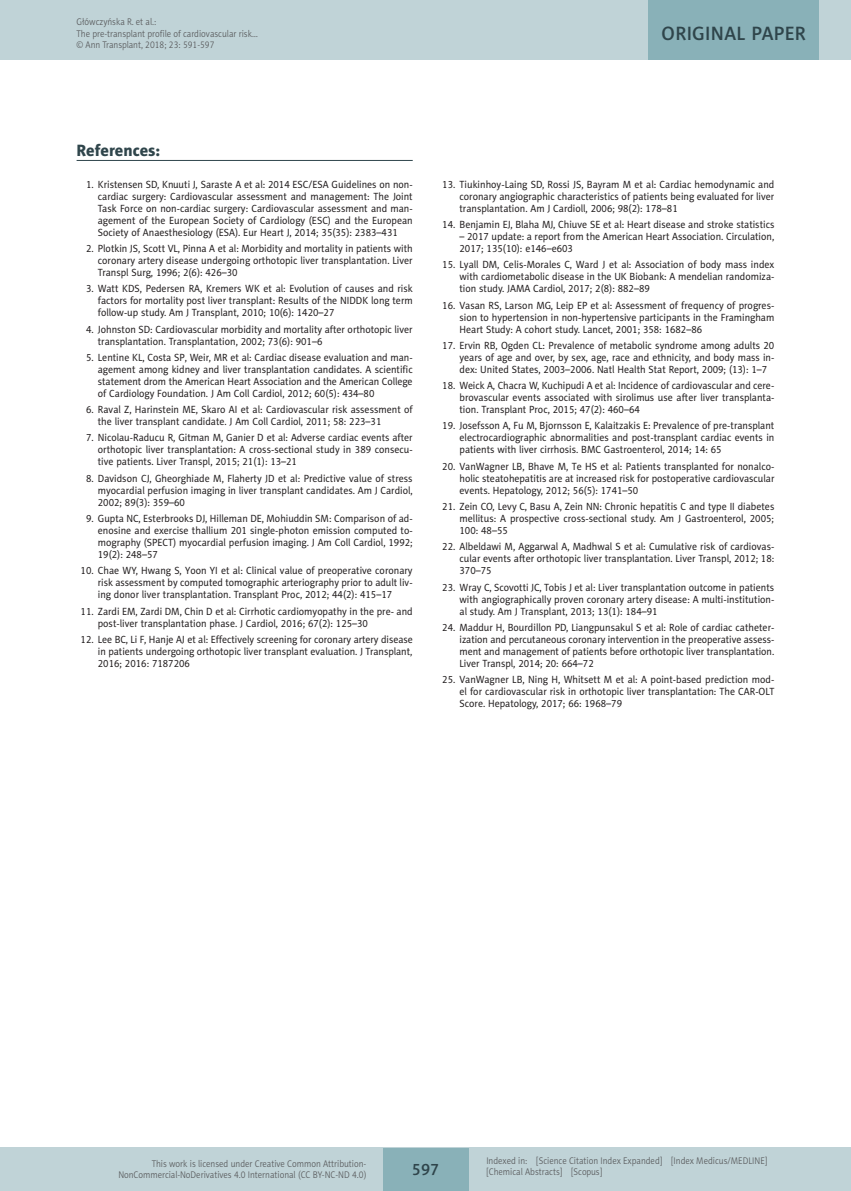
<style>
.page{position:relative;width:851px;height:1191px;background:#fff}
.page>*{position:absolute;margin:0;border:0;box-sizing:border-box;transform-origin:0 0}
.t1{font:19.5px "Naomi Sans EFN Medium";letter-spacing:.015em;color:#2f454b}
.AT_Referencje_Tytul{font:16.5px "Naomi Sans EFN Heavy";color:#2f454b}
.t2{font:16.5px "Naomi Sans EFN Medium";color:#2f454b}
.AT_Referencje_punkt{font:10.5px/12px "Naomi Sans EFN";color:#231f20;text-align:justify;scale:.95 1}
.AT_Referencje_punkt-2{font:10.5px/12px "Naomi Sans EFN";color:#231f20;text-align:justify;scale:.94 1}
.t3{font:9.75px/11.2px "Naomi Sans EFN Light";color:#57585a;scale:.9 1}
</style>
<div class="page">
<hr style="left:77px;top:160px;width:335px;height:1px;background:#2f454b">
<div style="left:0;top:1148px;width:850px;height:43px;background:#c0d3d7"></div>
<div style="left:383px;top:1147px;width:85px;height:43px;background:#89b1b8"></div>
<div style="left:0;top:0;width:850px;height:60px;background:#c0d3d7"></div>
<div style="left:648px;top:0;width:171px;height:60px;background:#89b1b8"></div>
<p class="t3" style="left:77px;top:16px;width:203px">Główczyńska R. et al.:<br>The pre-transplant profile of cardiovascular risk… © Ann Transplant, 2018; 23: 591-597</p>
<h1 class="t1" style="left:661px;top:22px;width:146px">ORIGINAL PAPER</h1>
<p class="AT_Referencje_Tytul" style="left:77px;top:140px;width:85px">References:</p>
<p class="AT_Referencje_punkt" style="left:98px;top:178px;width:333px;text-indent:-12px">1. Kristensen SD, Knuuti J, Saraste A et al: 2014 ESC/ESA Guidelines on non&shy;cardiac surgery: Cardiovascular assessment and management: The Joint Task Force on non-cardiac surgery: Cardiovascular assessment and man&shy;agement of the European Society of Cardiology (ESC) and the European Society of Anaesthesiology (ESA). Eur Heart J, 2014; 35(35): 2383–431</p>
<p class="AT_Referencje_punkt" style="left:98px;top:243px;width:333px;text-indent:-12px">2. Plotkin JS, Scott VL, Pinna A et al: Morbidity and mortality in patients with coronary artery disease undergoing orthotopic liver transplantation. Liver Transpl Surg, 1996; 2(6): 426–30</p>
<p class="AT_Referencje_punkt" style="left:98px;top:283px;width:333px;text-indent:-12px">3. Watt KDS, Pedersen RA, Kremers WK et al: Evolution of causes and risk factors for mortality post liver transplant: Results of the NIDDK long term follow-up study. Am J Transplant, 2010; 10(6): 1420–27</p>
<p class="AT_Referencje_punkt" style="left:98px;top:323px;width:333px;text-indent:-12px">4. Johnston SD: Cardiovascular morbidity and mortality after orthotopic liver transplantation. Transplantation, 2002; 73(6): 901–6</p>
<p class="AT_Referencje_punkt" style="left:98px;top:351px;width:333px;text-indent:-12px">5. Lentine KL, Costa SP, Weir, MR et al: Cardiac disease evaluation and man&shy;agement among kidney and liver transplantation candidates. A scientific statement drom the American Heart Association and the American College of Cardiology Foundation. J Am Coll Cardiol, 2012; 60(5): 434–80</p>
<p class="AT_Referencje_punkt" style="left:98px;top:404px;width:333px;text-indent:-12px">6. Raval Z, Harinstein ME, Skaro AI et al: Cardiovascular risk assessment of the liver transplant candidate. J Am Coll Cardiol, 2011; 58: 223–31</p>
<p class="AT_Referencje_punkt" style="left:98px;top:432px;width:333px;text-indent:-12px">7. Nicolau-Raducu R, Gitman M, Ganier D et al: Adverse cardiac events after orthotopic liver transplantation: A cross-sectional study in 389 consecu&shy;tive patients. Liver Transpl, 2015; 21(1): 13–21</p>
<p class="AT_Referencje_punkt" style="left:98px;top:472px;width:333px;text-indent:-12px">8. Davidson CJ, Gheorghiade M, Flaherty JD et al: Predictive value of stress myocardial perfusion imaging in liver transplant candidates. Am J Cardiol, 2002; 89(3): 359–60</p>
<p class="AT_Referencje_punkt" style="left:98px;top:512px;width:333px;text-indent:-12px">9. Gupta NC, Esterbrooks DJ, Hilleman DE, Mohiuddin SM: Comparison of ad&shy;enosine and exercise thallium 201 single-photon emission computed to&shy;mography (SPECT) myocardial perfusion imaging. J Am Coll Cardiol, 1992; 19(2): 248–57</p>
<p class="AT_Referencje_punkt" style="left:98px;top:565px;width:333px;text-indent:-17px">10. Chae WY, Hwang S, Yoon YI et al: Clinical value of preoperative coronary risk assessment by computed tomographic arteriography prior to adult liv&shy;ing donor liver transplantation. Transplant Proc, 2012; 44(2): 415–17</p>
<p class="AT_Referencje_punkt" style="left:98px;top:605px;width:333px;text-indent:-17px">11. Zardi EM, Zardi DM, Chin D et al: Cirrhotic cardiomyopathy in the pre- and post-liver transplantation phase. J Cardiol, 2016; 67(2): 125–30</p>
<p class="AT_Referencje_punkt-2" style="left:98px;top:633px;width:336px;text-indent:-17px">12. Lee BC, Li F, Hanje AJ et al: Effectively screening for coronary artery disease in patients undergoing orthotopic liver transplant evaluation. J Transplant, 2016; 2016: 7187206</p>
<p class="AT_Referencje_punkt" style="left:459px;top:178px;width:333px;text-indent:-17px">13. Tiukinhoy-Laing SD, Rossi JS, Bayram M et al: Cardiac hemodynamic and coronary angiographic characteristics of patients being evaluated for liver transplantation. Am J Cardioll, 2006; 98(2): 178–81</p>
<p class="AT_Referencje_punkt" style="left:442px;top:219px;width:351px">14. Benjamin EJ, Blaha MJ, Chiuve SE et al: Heart disease and stroke statistics</p>
<p class="AT_Referencje_punkt" style="left:459px;top:231px;width:333px">– 2017 update: a report from the American Heart Association. Circulation,<br>2017; 135(10): e146–e603</p>
<p class="AT_Referencje_punkt" style="left:459px;top:259px;width:333px;text-indent:-17px">15. Lyall DM, Celis-Morales C, Ward J et al: Association of body mass index with cardiometabolic disease in the UK Biobank: A mendelian randomiza&shy;tion study. JAMA Cardiol, 2017; 2(8): 882–89</p>
<p class="AT_Referencje_punkt" style="left:459px;top:299px;width:333px;text-indent:-17px">16. Vasan RS, Larson MG, Leip EP et al: Assessment of frequency of progres&shy;sion to hypertension in non-hypertensive participants in the Framingham Heart Study: A cohort study. Lancet, 2001; 358: 1682–86</p>
<p class="AT_Referencje_punkt" style="left:459px;top:339px;width:333px;text-indent:-17px">17. Ervin RB, Ogden CL: Prevalence of metabolic syndrome among adults 20 years of age and over, by sex, age, race and ethnicity, and body mass in&shy;dex: United States, 2003–2006. Natl Health Stat Report, 2009; (13): 1–7</p>
<p class="AT_Referencje_punkt-2" style="left:459px;top:380px;width:336px;text-indent:-17px">18. Weick A, Chacra W, Kuchipudi A et al: Incidence of cardiovascular and cere&shy;brovascular events associated with sirolimus use after liver transplanta&shy;tion. Transplant Proc, 2015; 47(2): 460–64</p>
<p class="AT_Referencje_punkt" style="left:459px;top:420px;width:333px;text-indent:-17px">19. Josefsson A, Fu M, Bjornsson E, Kalaitzakis E: Prevalence of pre-transplant electrocardiographic abnormalities and post-transplant cardiac events in patients with liver cirrhosis. BMC Gastroenterol, 2014; 14: 65</p>
<p class="AT_Referencje_punkt" style="left:459px;top:460px;width:333px;text-indent:-17px">20. VanWagner LB, Bhave M, Te HS et al: Patients transplanted for nonalco&shy;holic steatohepatitis are at increased risk for postoperative cardiovascular events. Hepatology, 2012; 56(5): 1741–50</p>
<p class="AT_Referencje_punkt" style="left:459px;top:500px;width:333px;text-indent:-17px">21. Zein CO, Levy C, Basu A, Zein NN: Chronic hepatitis C and type II diabetes mellitus: A prospective cross-sectional study. Am J Gastroenterol, 2005; 100: 48–55</p>
<p class="AT_Referencje_punkt" style="left:459px;top:541px;width:333px;text-indent:-17px">22. Albeldawi M, Aggarwal A, Madhwal S et al: Cumulative risk of cardiovas&shy;cular events after orthotopic liver transplantation. Liver Transpl, 2012; 18:<br>370–75</p>
<p class="AT_Referencje_punkt" style="left:459px;top:581px;width:333px;text-indent:-17px">23. Wray C, Scovotti JC, Tobis J et al: Liver transplantation outcome in patients with angiographically proven coronary artery disease: A multi-institution&shy;al study. Am J Transplant, 2013; 13(1): 184–91</p>
<p class="AT_Referencje_punkt" style="left:459px;top:621px;width:333px;text-indent:-17px">24. Maddur H, Bourdillon PD, Liangpunsakul S et al: Role of cardiac catheter&shy;ization and percutaneous coronary intervention in the preoperative assess&shy;ment and management of patients before orthotopic liver transplantation.<br>Liver Transpl, 2014; 20: 664–72</p>
<p class="AT_Referencje_punkt" style="left:459px;top:673px;width:333px;text-indent:-17px">25. VanWagner LB, Ning H, Whitsett M et al: A point-based prediction mod&shy;el for cardiovascular risk in orthotopic liver transplantation: The CAR-OLT Score. Hepatology, 2017; 66: 1968–79</p>
<p class="t3" style="left:118px;top:1158px;width:277px;text-align:right">This work is licensed under Creative Common Attribution-<br>NonCommercial-NoDerivatives 4.0 International (CC BY-NC-ND 4.0)</p>
<h2 class="t2" style="left:412px;top:1160px;width:29px">597</h2>
<p class="t3" style="left:486px;top:1155px;width:313px">Indexed in: [Science Citation Index Expanded] [Index Medicus/MEDLINE] [Chemical Abstracts] [Scopus]</p>
</div>
